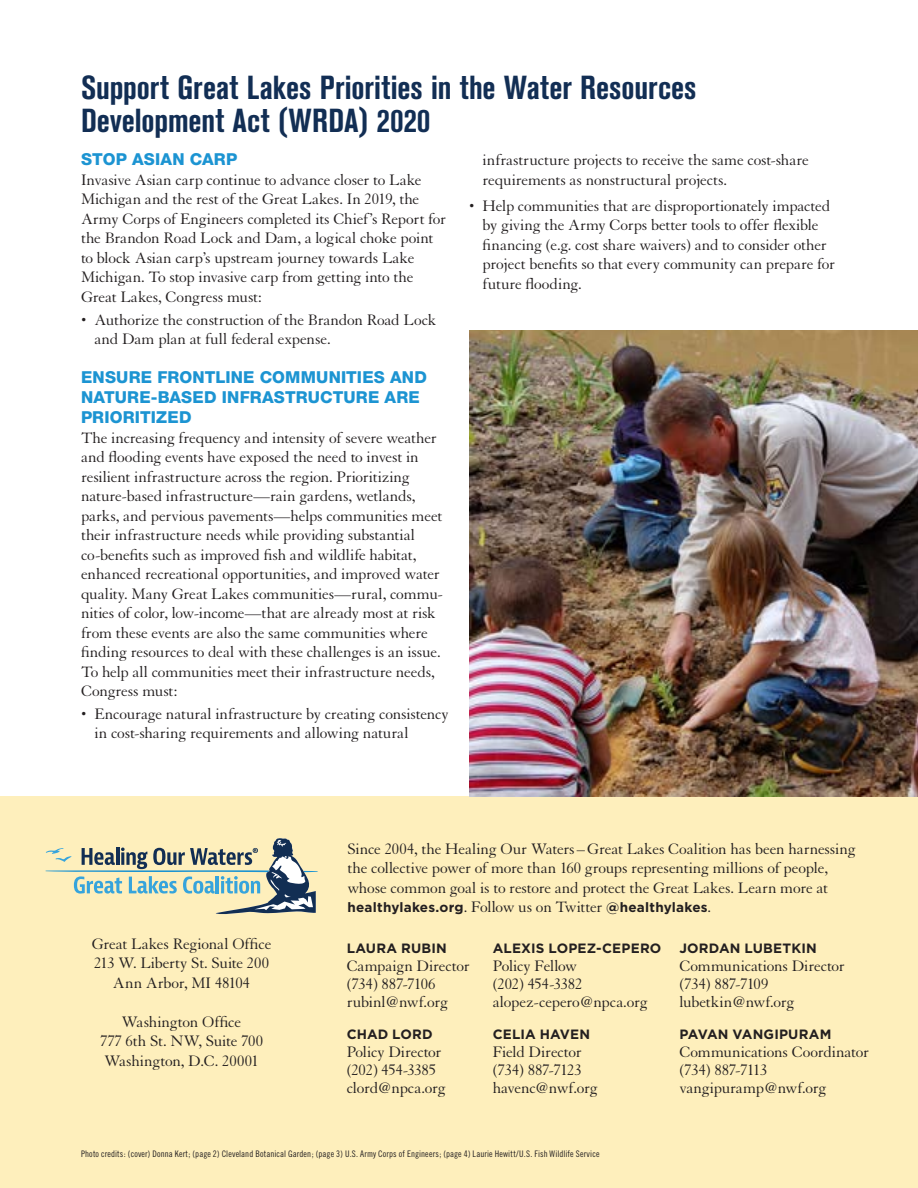
<style>
.page{position:relative;width:918px;height:1188px;background:#fff}
.page>*{position:absolute;margin:0;border:0;box-sizing:border-box;transform-origin:0 0}
.Subheader_1{font:700 condensed 33px/33px "Akzidenz Grotesk BE";color:#122e54}
.Body_1{font:16.5px/19.5px "Granjon";letter-spacing:-.01em;color:#231f20}
.Subheader_2{font:800 16.5px/19.8px "Helvetica Neue LT Std";letter-spacing:.01em;color:#1c94d2}
.t1{font:700 13.5px "Gotham";letter-spacing:.01em;color:#231f20}
.Photo_Credits{font:9px "Trade Gothic Cond Eighteen";letter-spacing:.015em;color:#231f20}
.s1{font-size:10.8px}
.s2{font-family:"Granjon";font-weight:400;font-size:16.5px}
</style>
<div class="page">
<div style="left:0;top:796px;width:918px;height:392px;background:#feefbc"></div>
<svg style="left:46px;top:838px;width:272px;height:76px"></svg>
<img style="left:469px;top:330px;width:449px;height:466px">
<p class="Subheader_1" style="left:81px;top:71px;width:617px">Support Great Lakes Priorities in the Water Resources<br>Development Act (WRDA) 2020</p>
<p class="Subheader_2" style="left:81px;top:149px;width:158px">STOP ASIAN CARP</p>
<p class="Body_1" style="left:81px;top:170px;width:367px">Invasive Asian carp continue to advance closer to Lake Michigan and the rest of the Great Lakes. In 2019, the Army Corps of Engineers completed its Chief’s Report for the Brandon Road Lock and Dam, a logical choke point to block Asian carp’s upstream journey towards Lake Michigan. To stop invasive carp from getting into the Great Lakes, Congress must:</p>
<p class="Body_1" style="left:94px;top:310px;width:344px;text-indent:-14px"><span class="s1">•</span> Authorize the construction of the Brandon Road Lock and Dam plan at full federal expense.</p>
<p class="Subheader_2" style="left:81px;top:368px;width:347px">ENSURE FRONTLINE COMMUNITIES AND<br>NATURE-BASED INFRASTRUCTURE ARE<br>PRIORITIZED</p>
<p class="Body_1" style="left:81px;top:428px;width:364px">The increasing frequency and intensity of severe weather and flooding events have exposed the need to invest in resilient infrastructure across the region. Prioritizing nature-based infrastructure—rain gardens, wetlands, parks, and pervious pavements—helps communities meet their infrastructure needs while providing substantial co-benefits such as improved fish and wildlife habitat, enhanced recreational opportunities, and improved water quality. Many Great Lakes communities—rural, commu&shy;nities of color, low-income—that are already most at risk from these events are also the same communities where finding resources to deal with these challenges is an issue.<br>To help all communities meet their infrastructure needs, Congress must:</p>
<p class="Body_1" style="left:94px;top:704px;width:356px;text-indent:-14px"><span class="s1">•</span> Encourage natural infrastructure by creating consistency in cost-sharing requirements and allowing natural</p>
<p class="Body_1" style="left:483px;top:151px;width:328px">infrastructure projects to receive the same cost-share requirements as nonstructural projects.</p>
<p class="Body_1" style="left:483px;top:196px;width:354px;text-indent:-14px"><span class="s1">•</span> Help communities that are disproportionately impacted by giving the Army Corps better tools to offer flexible financing (e.g. cost share waivers) and to consider other project benefits so that every community can prepare for future flooding.</p>
<p class="Body_1" style="left:92px;top:934px;width:181px">Great Lakes Regional Office</p>
<p class="Body_1" style="left:94px;top:954px;width:176px">213 W. Liberty St. Suite 200</p>
<p class="Body_1" style="left:113px;top:973px;width:139px">Ann Arbor, MI 48104</p>
<p class="Body_1" style="left:122px;top:1012px;width:121px">Washington Office</p>
<p class="Body_1" style="left:100px;top:1032px;width:164px">777 6th St. NW, Suite 700</p>
<p class="Body_1" style="left:104px;top:1051px;width:156px">Washington, D.C. 20001</p>
<p class="Body_1" style="left:347px;top:839px;width:510px">Since 2004, the Healing Our Waters –Great Lakes Coalition has been harnessing the collective power of more than 160 groups representing millions of people, whose common goal is to restore and protect the Great Lakes. Learn more at</p>
<p class="t1" style="left:347px;top:899px;width:365px">healthylakes.org<span class="s2">. Follow us on Twitter</span> @healthylakes<span class="s2">.</span></p>
<p class="t1" style="left:347px;top:939px;width:102px">LAURA RUBIN</p>
<p class="Body_1" style="left:347px;top:957px;width:125px">Campaign Director</p>
<p class="Body_1" style="left:347px;top:975px;width:90px">(734) 887-7106</p>
<p class="Body_1" style="left:347px;top:993px;width:103px">rubinl@nwf.org</p>
<p class="t1" style="left:347px;top:1025px;width:88px">CHAD LORD</p>
<p class="Body_1" style="left:347px;top:1043px;width:101px;line-height:18px">Policy Director (202) 454-3385 clord@npca.org</p>
<p class="t1" style="left:493px;top:939px;width:170px">ALEXIS LOPEZ-CEPERO</p>
<p class="Body_1" style="left:493px;top:957px;width:91px;line-height:18px">Policy Fellow (202) 454-3382</p>
<p class="Body_1" style="left:493px;top:993px;width:156px">alopez-cepero@npca.org</p>
<p class="t1" style="left:493px;top:1025px;width:99px">CELIA HAVEN</p>
<p class="Body_1" style="left:493px;top:1043px;width:106px;line-height:18px">Field Director (734) 887-7123 havenc@nwf.org</p>
<p class="t1" style="left:680px;top:939px;width:139px">JORDAN LUBETKIN</p>
<p class="Body_1" style="left:680px;top:957px;width:167px;line-height:18px">Communications Director (734) 887-7109 lubetkin@nwf.org</p>
<p class="t1" style="left:680px;top:1025px;width:153px">PAVAN VANGIPURAM</p>
<p class="Body_1" style="left:680px;top:1042px;width:191px">Communications Coordinator</p>
<p class="Body_1" style="left:680px;top:1060px;width:90px">(734) 887-7113</p>
<p class="Body_1" style="left:680px;top:1078px;width:148px">vangipuramp@nwf.org</p>
<p class="Photo_Credits" style="left:81px;top:1148px;width:520px">Photo credits: (cover) Donna Kert; (page 2) Cleveland Botanical Garden; (page 3) U.S. Army Corps of Engineers; (page 4) Laurie Hewitt/U.S. Fish Wildlife Service</p>
</div>
